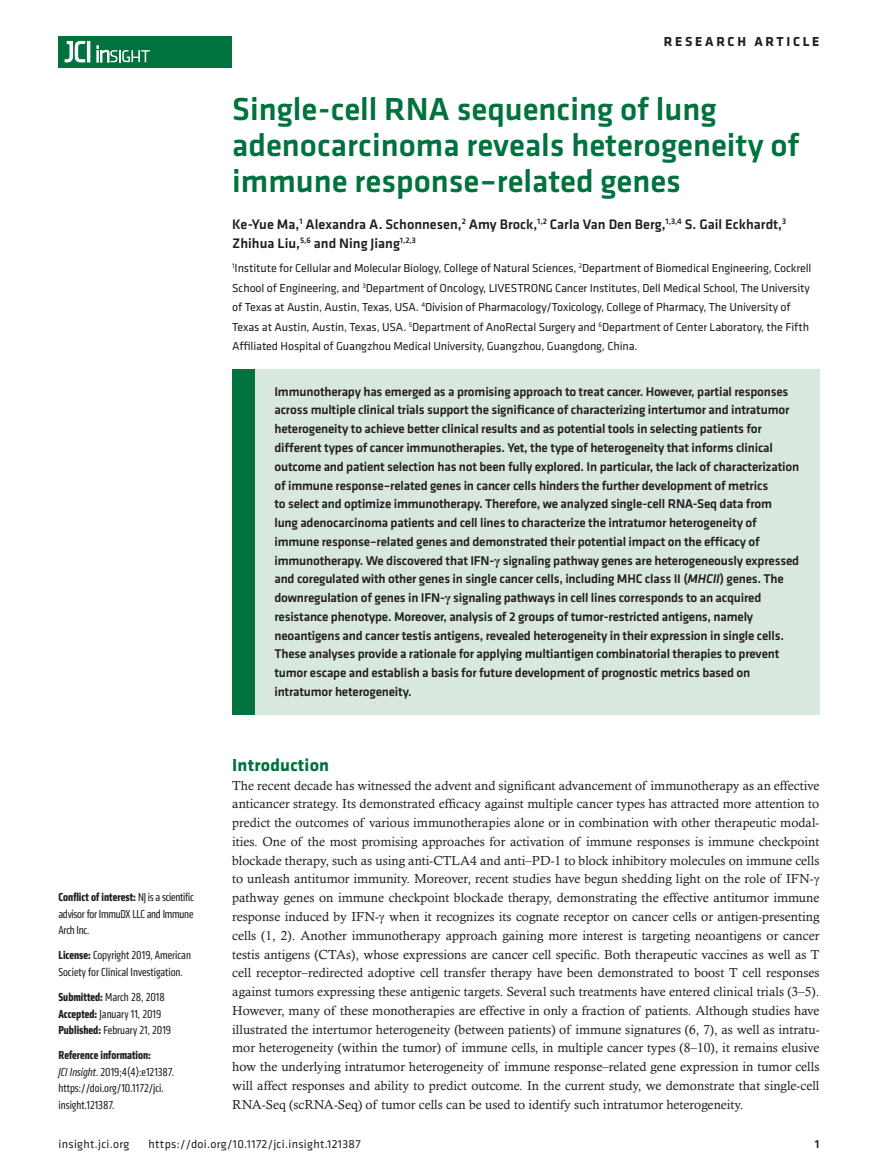
<style>
.page{position:relative;width:878px;height:1175px;background:#fff}
.page>*{position:absolute;margin:0;border:0;box-sizing:border-box;transform-origin:0 0}
.t1{font:500 33px/36px "Klavika Basic";color:#00723e}
.t2{font:700 18px "Klavika";letter-spacing:.01em;color:#00723e}
.t3{font:500 14.25px/19.5px "Klavika Basic";color:#231f20}
.t4{font:700 13.5px "Klavika Basic";letter-spacing:.2em;color:#231f20}
.t5{font:13.2px/18.8px "Calisto MT Std";color:#231f20;text-align:justify}
.t6{font:500 13.2px/18.8px "Klavika Basic";letter-spacing:-.015em;color:#231f20}
.t7{font:12px/19.5px "Klavika";letter-spacing:-.01em;color:#231f20}
.t8{font:condensed 12px/16.5px "Klavika";color:#231f20}
.t9{font:12px "Klavika Basic";letter-spacing:.025em;color:#231f20}
.t10{font:500 12px "Klavika Basic";color:#231f20}
.s1{font-weight:700}
.s2{font-style:italic}
.s3{font-family:"Times New Roman";font-weight:700}
.s4{font-family:"Times New Roman"}
</style>
<div class="page">
<div style="left:59px;top:36px;width:173px;height:31px;background:#00723e"></div>
<hr style="left:87px;top:41px;width:3px;height:21px;background:#fff">
<svg style="left:64px;top:41px;width:21px;height:22px"></svg>
<svg style="left:97px;top:46px;width:53px;height:16px"></svg>
<div style="left:232px;top:369px;width:587px;height:345px;background:#d8e8df"></div>
<div style="left:232px;top:369px;width:22px;height:345px;background:#00723e"></div>
<p class="t4" style="left:663px;top:32px;width:157px">RESEARCH ARTICLE</p>
<h1 class="t1" style="left:232px;top:91px;width:569px">Single-cell RNA sequencing of lung adenocarcinoma reveals heterogeneity of immune response–related genes</h1>
<p class="t3" style="left:232px;top:214px;width:555px">Ke-Yue Ma,<sup>1</sup> Alexandra A. Schonnesen,<sup>2</sup> Amy Brock,<sup>1,2</sup> Carla Van Den Berg,<sup>1,3,4</sup> S. Gail Eckhardt,<sup>3<br></sup>Zhihua Liu,<sup>5,6</sup> and Ning Jiang<sup>1,2,3</sup></p>
<p class="t7" style="left:232px;top:258px;width:581px"><sup>1</sup>Institute for Cellular and Molecular Biology, College of Natural Sciences, <sup>2</sup>Department of Biomedical Engineering, Cockrell School of Engineering, and <sup>3</sup>Department of Oncology, LIVESTRONG Cancer Institutes, Dell Medical School, The University of Texas at Austin, Austin, Texas, USA. <sup>4</sup>Division of Pharmacology/Toxicology, College of Pharmacy, The University of Texas at Austin, Austin, Texas, USA. <sup>5</sup>Department of AnoRectal Surgery and <sup>6</sup>Department of Center Laboratory, the Fifth Affiliated Hospital of Guangzhou Medical University, Guangzhou, Guangdong, China.</p>
<p class="t8" style="left:59px;top:889px;width:137px;text-align:justify"><span class="s1">Conflict of interest:</span> NJ is a scientific advisor for ImmuDX LLC and Immune Arch Inc.</p>
<p class="t8" style="left:59px;top:947px;width:134px"><span class="s1">License:</span> Copyright 2019, American<br>Society for Clinical Investigation.</p>
<p class="t8" style="left:59px;top:988px;width:114px"><span class="s1">Submitted:</span> March 28, 2018<br><span class="s1">Accepted:</span> January 11, 2019<br><span class="s1">Published:</span> February 21, 2019</p>
<p class="t8" style="left:59px;top:1046px;width:117px"><span class="s1">Reference information:<br></span><span class="s2">JCI Insight</span>. 2019;4(4):e121387. https://doi.org/10.1172/jci. insight.121387.</p>
<p class="t6" style="left:274px;top:381px;width:526px">Immunotherapy has emerged as a promising approach to treat cancer. However, partial responses across multiple clinical trials support the significance of characterizing intertumor and intratumor heterogeneity to achieve better clinical results and as potential tools in selecting patients for different types of cancer immunotherapies. Yet, the type of heterogeneity that informs clinical outcome and patient selection has not been fully explored. In particular, the lack of characterization of immune response–related genes in cancer cells hinders the further development of metrics<br>to select and optimize immunotherapy. Therefore, we analyzed single-cell RNA-Seq data from<br>lung adenocarcinoma patients and cell lines to characterize the intratumor heterogeneity of immune response–related genes and demonstrated their potential impact on the efficacy of immunotherapy. We discovered that IFN-<span class="s3">γ</span> signaling pathway genes are heterogeneously expressed and coregulated with other genes in single cancer cells, including MHC class II (<span class="s2">MHCII</span>) genes. The downregulation of genes in IFN-<span class="s3">γ</span> signaling pathways in cell lines corresponds to an acquired resistance phenotype. Moreover, analysis of 2 groups of tumor-restricted antigens, namely neoantigens and cancer testis antigens, revealed heterogeneity in their expression in single cells.<br>These analyses provide a rationale for applying multiantigen combinatorial therapies to prevent tumor escape and establish a basis for future development of prognostic metrics based on intratumor heterogeneity.</p>
<h2 class="t2" style="left:232px;top:752px;width:98px">Introduction</h2>
<p class="t5" style="left:232px;top:775px;width:588px">The recent decade has witnessed the advent and significant advancement of immunotherapy as an effective anticancer strategy. Its demonstrated efficacy against multiple cancer types has attracted more attention to predict the outcomes of various immunotherapies alone or in combination with other therapeutic modal&shy;ities. One of the most promising approaches for activation of immune responses is immune checkpoint blockade therapy, such as using anti-CTLA4 and anti–PD-1 to block inhibitory molecules on immune cells to unleash antitumor immunity. Moreover, recent studies have begun shedding light on the role of IFN-<span class="s4">γ </span>pathway genes on immune checkpoint blockade therapy, demonstrating the effective antitumor immune response induced by IFN-<span class="s4">γ</span> when it recognizes its cognate receptor on cancer cells or antigen-presenting cells (1, 2). Another immunotherapy approach gaining more interest is targeting neoantigens or cancer testis antigens (CTAs), whose expressions are cancer cell specific. Both therapeutic vaccines as well as T cell receptor–redirected adoptive cell transfer therapy have been demonstrated to boost T cell responses against tumors expressing these antigenic targets. Several such treatments have entered clinical trials (3–5).<br>However, many of these monotherapies are effective in only a fraction of patients. Although studies have illustrated the intertumor heterogeneity (between patients) of immune signatures (6, 7), as well as intratu&shy;mor heterogeneity (within the tumor) of immune cells, in multiple cancer types (8–10), it remains elusive how the underlying intratumor heterogeneity of immune response–related gene expression in tumor cells will affect responses and ability to predict outcome. In the current study, we demonstrate that single-cell RNA-Seq (scRNA-Seq) of tumor cells can be used to identify such intratumor heterogeneity.</p>
<p class="t9" style="left:58px;top:1135px;width:72px">insight.jci.org</p>
<p class="t9" style="left:148px;top:1135px;width:214px">https://doi.org/10.1172/jci.insight.121387</p>
<p class="t10" style="left:814px;top:1135px;width:6px">1</p>
</div>
